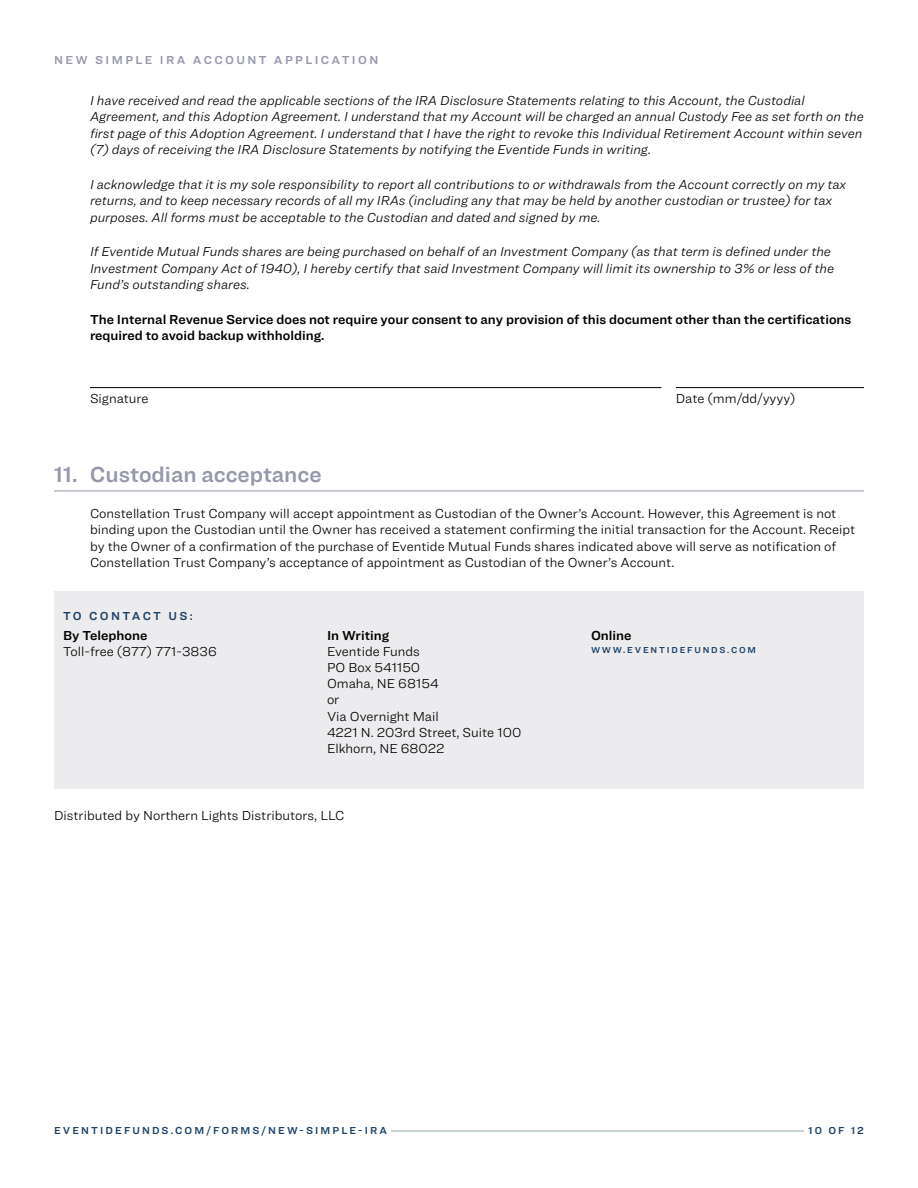
<style>
.page{position:relative;width:918px;height:1188px;background:#fff}
.page>*{position:absolute;margin:0;border:0;box-sizing:border-box;transform-origin:0 0}
.t1{font:22.5px "Ringside Regular Semi";color:#9698ab}
.Section_info{font:italic 300 13.5px/16.5px "Ringside";color:#000}
.Section_info-2{font:300 13.5px/16.5px "Ringside";color:#000}
.Form_Label{font:300 13.5px/16.2px "Ringside";color:#000}
.Section_info-3{font:13.5px/16.5px "Ringside Regular Semi";color:#000}
.Form_Label-2{font:13.5px "Ringside Regular Semi";color:#000}
.t2{font:12px "Ringside Regular Semi";letter-spacing:.2em;color:#9698ab}
.Important_Box{font:12px "Ringside Regular Semi";letter-spacing:.19em;color:#1e4164}
.t3{font:10.5px "Ringside Regular Semi";letter-spacing:.2em;color:#1e4164}
.Form_Label-3{font:9px "Ringside Regular Semi";letter-spacing:.2em;color:#1e4164}
.s1{font-family:"Ringside Regular Semi";font-weight:400}
</style>
<div class="page">
<hr style="left:391px;top:1131px;width:413px;height:1px;background:#91a5a5">
<hr style="left:54px;top:491px;width:810px;height:1px;background:#9698ab">
<hr style="left:90px;top:387px;width:572px;height:1px;background:#000">
<hr style="left:676px;top:387px;width:188px;height:1px;background:#000">
<div style="left:54px;top:591px;width:810px;height:198px;background:#ecebee"></div>
<p class="t2" style="left:54px;top:51px;width:23px">New</p>
<p class="t2" style="left:95px;top:51px;width:120px">SIMPLE IRA Account</p>
<p class="t2" style="left:274px;top:51px;width:22px">Application</p>
<p class="Section_info" style="left:90px;top:92px;width:775px">I have received and read the applicable sections of the IRA Disclosure Statements relating to this Account, the Custodial Agreement, and this Adoption Agreement. I understand that my Account will be charged an annual Custody Fee as set forth on the first page of this Adoption Agreement. I understand that I have the right to revoke this Individual Retirement Account within seven (7) days of receiving the IRA Disclosure Statements by notifying the Eventide Funds in writing.</p>
<p class="Section_info" style="left:90px;top:176px;width:758px">I acknowledge that it is my sole responsibility to report all contributions to or withdrawals from the Account correctly on my tax returns, and to keep necessary records of all my IRAs (including any that may be held by another custodian or trustee) for tax purposes. All forms must be acceptable to the Custodian and dated and signed by me.</p>
<p class="Section_info" style="left:90px;top:243px;width:746px">If Eventide Mutual Funds shares are being purchased on behalf of an Investment Company (as that term is defined under the<br>Investment Company Act of 1940), I hereby certify that said Investment Company will limit its ownership to 3% or less of the<br>Fund’s outstanding shares.</p>
<p class="Section_info-3" style="left:90px;top:311px;width:763px">The Internal Revenue Service does not require your consent to any provision of this document other than the certifications required to avoid backup withholding.</p>
<p class="Section_info-2" style="left:90px;top:389px;width:60px">Signature</p>
<p class="Section_info-2" style="left:676px;top:389px;width:121px">Date (mm/dd/yyyy)</p>
<p class="t1" style="left:54px;top:458px;width:269px">11. Custodian acceptance</p>
<p class="Section_info-2" style="left:90px;top:505px;width:767px">Constellation Trust Company will accept appointment as Custodian of the Owner’s Account. However, this Agreement is not binding upon the Custodian until the Owner has received a statement confirming the initial transaction for the Account. Receipt by the Owner of a confirmation of the purchase of Eventide Mutual Funds shares indicated above will serve as notification of Constellation Trust Company’s acceptance of appointment as Custodian of the Owner’s Account.</p>
<p class="Important_Box" style="left:63px;top:607px;width:131px">TO CONTACT US:</p>
<p class="Form_Label" style="left:63px;top:627px;width:155px"><span class="s1">By Telephone<br></span>Toll-free (877) 771-3836</p>
<p class="Form_Label" style="left:327px;top:627px;width:196px"><span class="s1">In Writing<br></span>Eventide Funds<br>PO Box 541150<br>Omaha, NE 68154<br>or<br>Via Overnight Mail<br>4221 N. 203rd Street, Suite 100<br>Elkhorn, NE 68022</p>
<p class="Form_Label-2" style="left:591px;top:625px;width:42px">Online</p>
<p class="Form_Label-3" style="left:591px;top:643px;width:167px">WWW.EVENTIDEFUNDS.COM</p>
<p class="Section_info-2" style="left:54px;top:807px;width:292px">Distributed by Northern Lights Distributors, LLC</p>
<p class="t3" style="left:54px;top:1123px;width:335px">EVENTIDEFUNDS.COM/FORMS/NEW-SIMPLE-IRA</p>
<p class="t3" style="left:808px;top:1123px;width:57px">10 OF 12</p>
</div>
